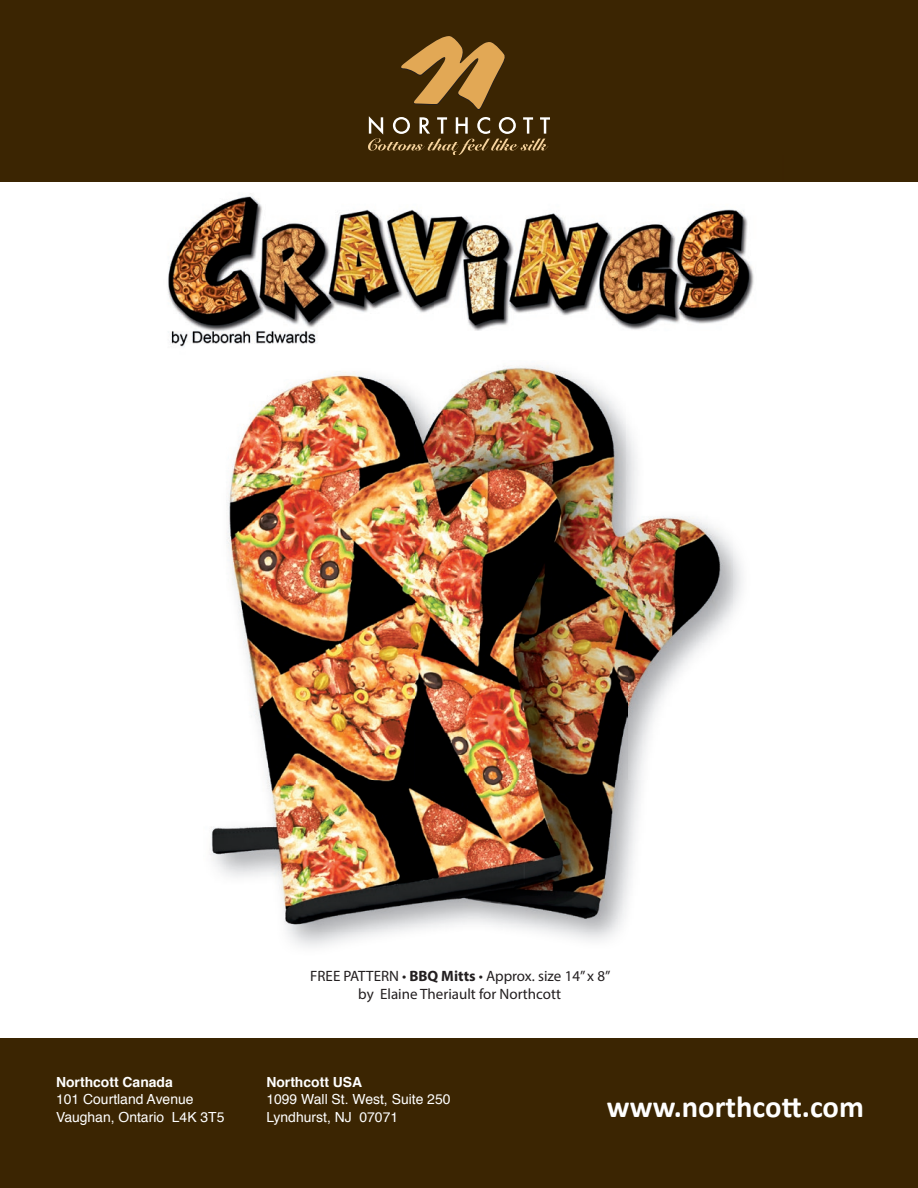
<style>
.page{position:relative;width:918px;height:1188px;background:#fff}
.page>*{position:absolute;margin:0;border:0;box-sizing:border-box;transform-origin:0 0}
.t1{font:700 30.6px "Calibri";color:#fff}
.t2{font:15px/18px "Myriad Pro";color:#231f20;text-align:center}
.t3{font:13.95px/17.4px "Helvetica";color:#fff}
.t4{font:700 13.95px "Helvetica";color:#fff}
.s1{font-weight:700}
</style>
<div class="page">
<div style="left:0;top:0;width:918px;height:182px;background:#3b2502"></div>
<div style="left:0;top:1038px;width:918px;height:150px;background:#3b2502"></div>
<svg style="left:368px;top:36px;width:182px;height:119px"></svg>
<img style="left:210px;top:379px;width:523px;height:552px">
<img style="left:168px;top:193px;width:266px;height:154px">
<img style="left:434px;top:209px;width:300px;height:122px">
<img style="left:734px;top:210px;width:20px;height:105px">
<img style="left:320px;top:365px;width:257px;height:14px">
<p class="t4" style="left:56px;top:1071px;width:118px">Northcott Canada</p>
<p class="t3" style="left:56px;top:1091px;width:170px">101 Courtland Avenue<br>Vaughan, Ontario L4K 3T5</p>
<p class="t2" style="left:310px;top:967px;width:302px">FREE PATTERN • <span class="s1">BBQ Mitts</span> • Approx. size 14” x 8” by Elaine Theriault for Northcott</p>
<p class="t4" style="left:266px;top:1071px;width:97px">Northcott USA</p>
<p class="t3" style="left:266px;top:1091px;width:186px">1099 Wall St. West, Suite 250<br>Lyndhurst, NJ 07071</p>
<h1 class="t1" style="left:607px;top:1087px;width:259px">www.northcott.com</h1>
</div>
